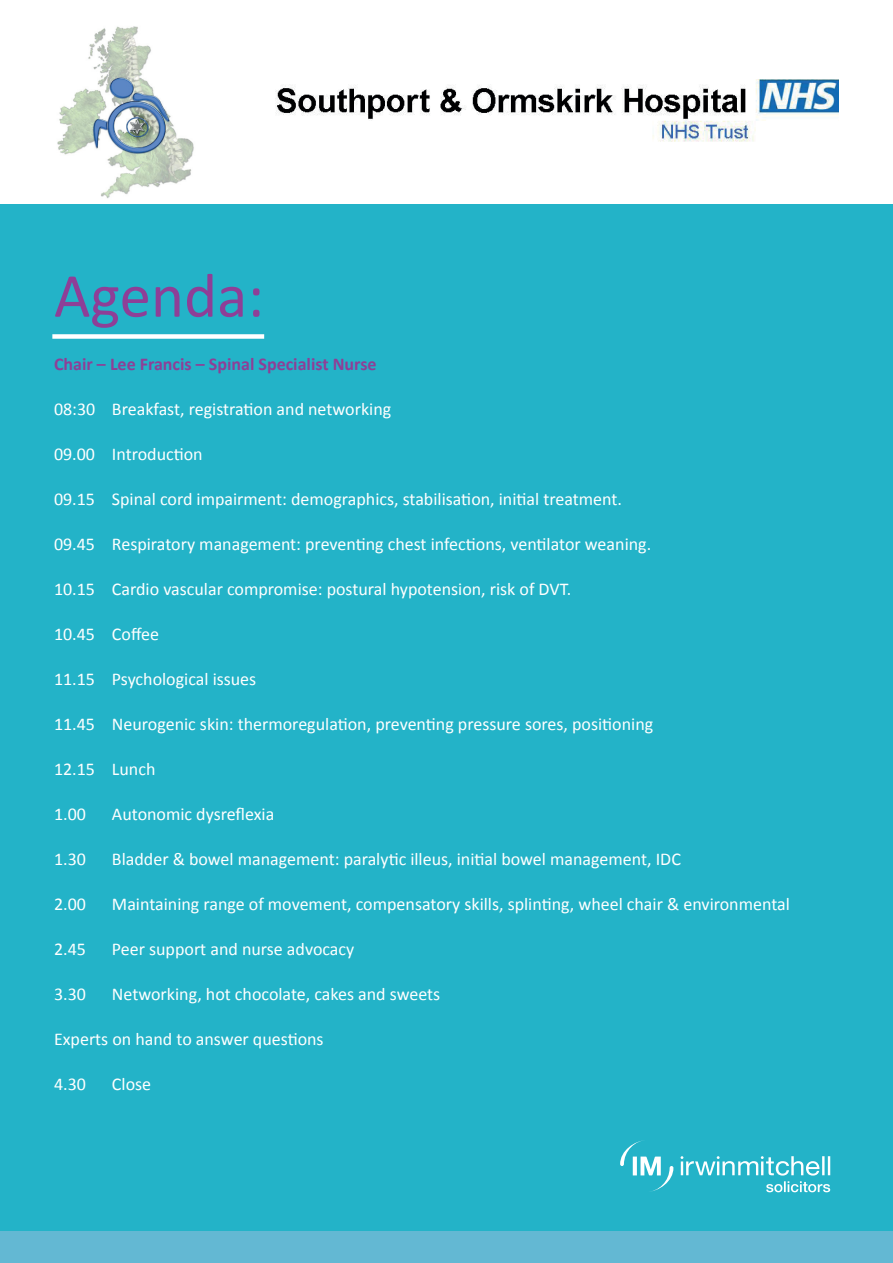
<style>
.page{position:relative;width:893px;height:1263px;background:#fff}
.page>*{position:absolute;margin:0;border:0;box-sizing:border-box;transform-origin:0 0}
.t1{font:63px "Calibri";color:#8e3f97}
.t2{font:18px "Calibri";color:#fff}
.t3{font:700 18px "Calibri";color:#8e3f97}
</style>
<div class="page">
<div style="left:0;top:205px;width:893px;height:1058px;background:#23b3c8"></div>
<div style="left:0;top:1231px;width:893px;height:32px;background:#63b8d3"></div>
<img style="left:275px;top:79px;width:564px;height:63px">
<svg style="left:766px;top:1181px;width:64px;height:11px"></svg>
<svg style="left:620px;top:1140px;width:53px;height:52px"></svg>
<svg style="left:681px;top:1156px;width:149px;height:19px"></svg>
<img style="left:57px;top:26px;width:137px;height:173px">
<div style="left:52px;top:334px;width:212px;height:5px;background:#fff"></div>
<p class="t1" style="left:54px;top:256px;width:212px">Agenda:</p>
<p class="t3" style="left:54px;top:352px;width:324px">Chair – Lee Francis – Spinal Specialist Nurse</p>
<p class="t2" style="left:54px;top:397px;width:339px">08:30 Breakfast, registration and networking</p>
<p class="t2" style="left:54px;top:442px;width:150px">09.00 Introduction</p>
<p class="t2" style="left:54px;top:487px;width:570px">09.15 Spinal cord impairment: demographics, stabilisation, initial treatment.</p>
<p class="t2" style="left:54px;top:532px;width:599px">09.45 Respiratory management: preventing chest infections, ventilator weaning.</p>
<p class="t2" style="left:54px;top:577px;width:519px">10.15 Cardio vascular compromise: postural hypotension, risk of DVT.</p>
<p class="t2" style="left:54px;top:622px;width:106px">10.45 Coffee</p>
<p class="t2" style="left:54px;top:667px;width:204px">11.15 Psychological issues</p>
<p class="t2" style="left:54px;top:712px;width:601px">11.45 Neurogenic skin: thermoregulation, preventing pressure sores, positioning</p>
<p class="t2" style="left:54px;top:757px;width:103px">12.15 Lunch</p>
<p class="t2" style="left:54px;top:802px;width:33px">1.00</p>
<p class="t2" style="left:112px;top:802px;width:164px">Autonomic dysreflexia</p>
<p class="t2" style="left:54px;top:847px;width:33px">1.30</p>
<p class="t2" style="left:112px;top:847px;width:570px">Bladder &amp; bowel management: paralytic illeus, initial bowel management, IDC</p>
<p class="t2" style="left:54px;top:892px;width:33px">2.00</p>
<p class="t2" style="left:112px;top:892px;width:679px">Maintaining range of movement, compensatory skills, splinting, wheel chair &amp; environmental</p>
<p class="t2" style="left:54px;top:937px;width:33px">2.45</p>
<p class="t2" style="left:112px;top:937px;width:244px">Peer support and nurse advocacy</p>
<p class="t2" style="left:54px;top:982px;width:33px">3.30</p>
<p class="t2" style="left:112px;top:982px;width:330px">Networking, hot chocolate, cakes and sweets</p>
<p class="t2" style="left:54px;top:1027px;width:271px">Experts on hand to answer questions</p>
<p class="t2" style="left:54px;top:1072px;width:33px">4.30</p>
<p class="t2" style="left:112px;top:1072px;width:41px">Close</p>
</div>
